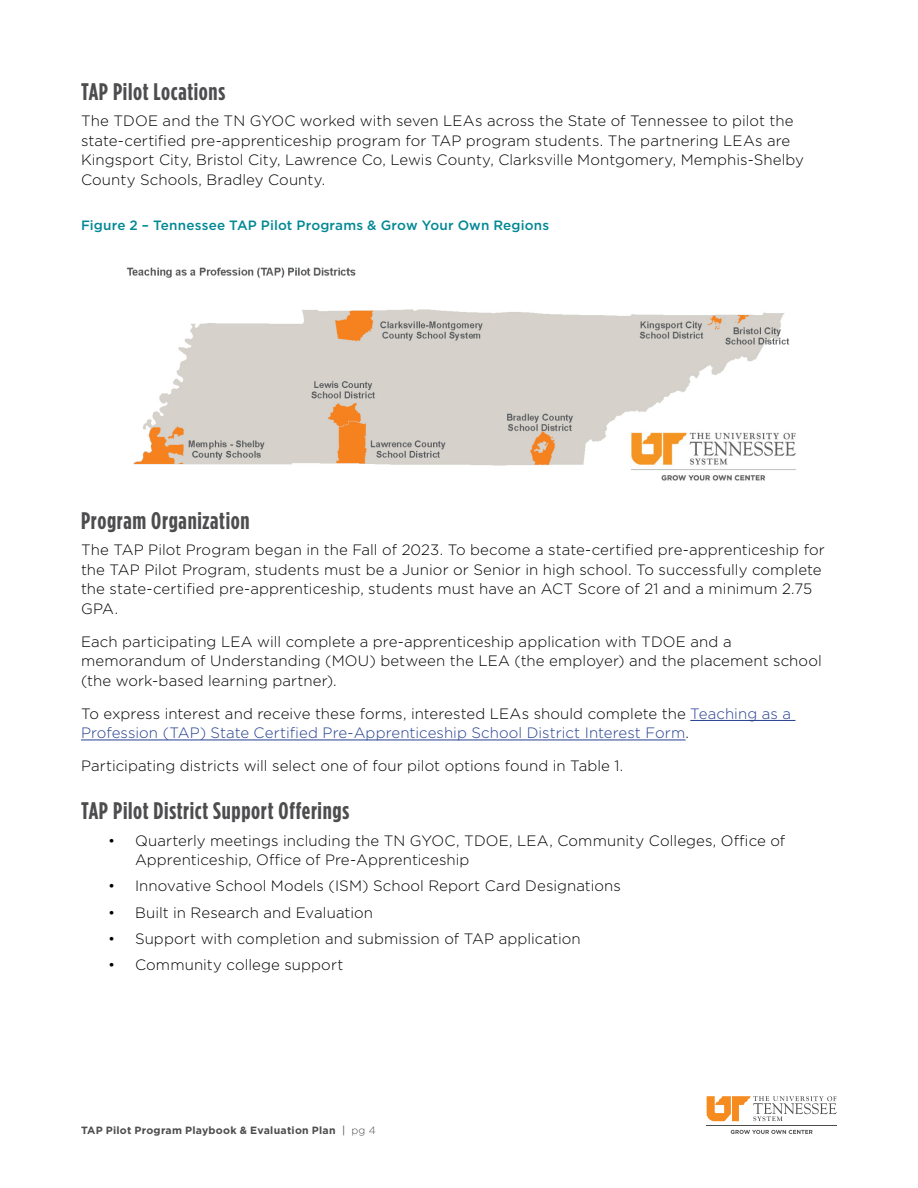
<style>
.page{position:relative;width:918px;height:1188px;background:#fff}
.page>*{position:absolute;margin:0;border:0;box-sizing:border-box;transform-origin:0 0}
.t1{font:700 24px "Gotham Condensed";letter-spacing:.025em;color:#4d4d4f}
.t2{font:300 15px/19.5px "Gotham";letter-spacing:.005em;color:#000}
.t3{font:300 15px/19.5px "Gotham";letter-spacing:.005em;color:#25408f}
.t4{font:500 13.5px "Gotham";letter-spacing:.01em;color:#008894}
.t5{font:700 10.5px "Gotham";letter-spacing:.02em;color:#4d4d4f}
.s1{color:#000}
.s2{font-weight:400}
.s3{font-weight:300}
</style>
<div class="page">
<svg style="left:707px;top:1096px;width:130px;height:25px"></svg>
<hr style="left:706px;top:1125px;width:131px;height:1px;background:#4d4d4f">
<svg style="left:731px;top:1130px;width:82px;height:4px"></svg>
<hr style="left:690px;top:720px;width:105px;height:1px;background:#25408f">
<hr style="left:81px;top:740px;width:605px;height:1px;background:#25408f">
<img style="left:126px;top:267px;width:670px;height:214px">
<h2 class="t1" style="left:81px;top:78px;width:146px">TAP Pilot Locations</h2>
<p class="t2" style="left:81px;top:111px;width:724px">The TDOE and the TN GYOC worked with seven LEAs across the State of Tennessee to pilot the state-certifed pre-apprenticeship program for TAP program students. The partnering LEAs are Kingsport City, Bristol City, Lawrence Co, Lewis County, Clarksville Montgomery, Memphis-Shelby County Schools, Bradley County.</p>
<p class="t4" style="left:81px;top:216px;width:470px">Figure 2 – Tennessee TAP Pilot Programs &amp; Grow Your Own Regions</p>
<h2 class="t1" style="left:81px;top:507px;width:170px">Program Organization</h2>
<p class="t2" style="left:81px;top:540px;width:745px">The TAP Pilot Program began in the Fall of 2023. To become a state-certifed pre-apprenticeship for the TAP Pilot Program, students must be a Junior or Senior in high school. To successfully complete the state-certifed pre-apprenticeship, students must have an ACT Score of 21 and a minimum 2.75<br>GPA.</p>
<p class="t2" style="left:81px;top:631px;width:742px">Each participating LEA will complete a pre-apprenticeship application with TDOE and a memorandum of Understanding (MOU) between the LEA (the employer) and the placement school (the work-based learning partner).</p>
<p class="t3" style="left:81px;top:703px;width:711px"><span class="s1">To express interest and receive these forms, interested LEAs should complete the</span> Teaching as a<br>Profession (TAP) State Certifed Pre-Apprenticeship School District Interest Form<span class="s1">.</span></p>
<p class="t2" style="left:81px;top:756px;width:544px">Participating districts will select one of four pilot options found in Table 1.</p>
<h2 class="t1" style="left:81px;top:797px;width:270px">TAP Pilot District Support Offerings</h2>
<p class="t2" style="left:135px;top:830px;width:652px;text-indent:-27px">• Quarterly meetings including the TN GYOC, TDOE, LEA, Community Colleges, Ofce of<br>Apprenticeship, Ofce of Pre-Apprenticeship</p>
<p class="t2" style="left:108px;top:876px;width:515px">• Innovative School Models (ISM) School Report Card Designations</p>
<p class="t2" style="left:108px;top:902px;width:267px">• Built in Research and Evaluation</p>
<p class="t2" style="left:108px;top:928px;width:474px">• Support with completion and submission of TAP application</p>
<p class="t2" style="left:108px;top:955px;width:237px">• Community college support</p>
<p class="t5" style="left:81px;top:1123px;width:296px">TAP Pilot Program Playbook &amp; Evaluation Plan <span class="s2">|</span> <span class="s3">pg 4</span></p>
</div>
